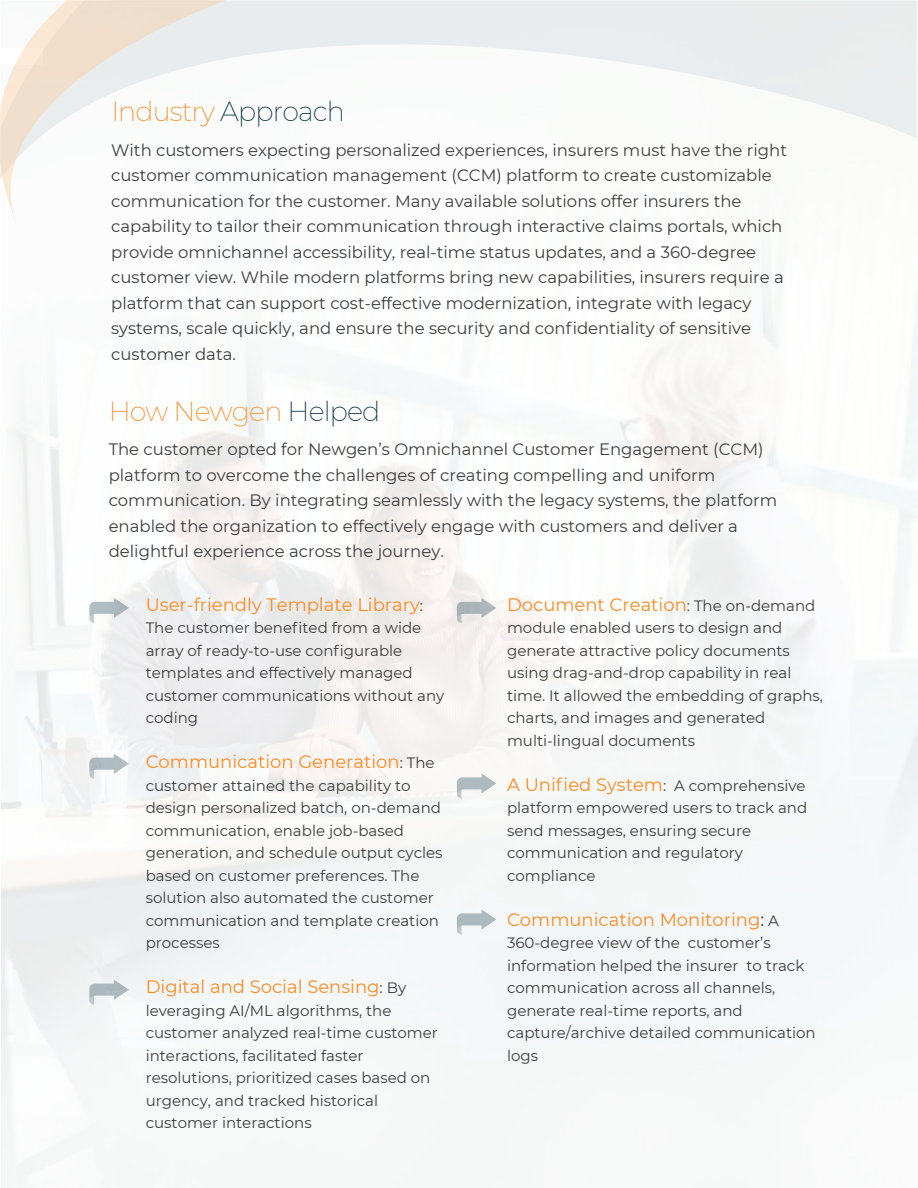
<style>
.page{position:relative;width:918px;height:1188px;background:#fff}
.page>*{position:absolute;margin:0;border:0;box-sizing:border-box;transform-origin:0 0}
.t1{font:200 27px "Montserrat";letter-spacing:-.03em;color:#fb8b23}
.t2{font:18px "Montserrat";color:#fb8b23}
.t3{font:16.5px/25.5px "Montserrat";color:#3d3d3d}
.t4{font:15px/22.5px "Montserrat";color:#3d3d3d}
.s1{color:#0c3444}
.s2{font-size:15px;color:#3d3d3d}
.s3{font-size:18px;color:#fb8b23}
.s4{color:#3d3d3d}
</style>
<div class="page">
<svg style="left:89px;top:598px;width:40px;height:25px"></svg>
<svg style="left:89px;top:754px;width:40px;height:25px"></svg>
<svg style="left:457px;top:598px;width:39px;height:25px"></svg>
<svg style="left:457px;top:773px;width:39px;height:25px"></svg>
<svg style="left:457px;top:909px;width:39px;height:25px"></svg>
<svg style="left:89px;top:980px;width:40px;height:25px"></svg>
<svg style="left:1px;top:0;width:916px;height:280px"></svg>
<svg style="left:0;top:0;width:344px;height:229px"></svg>
<h1 class="t1" style="left:111px;top:93px;width:235px">Industry <span class="s1">Approach</span></h1>
<p class="t3" style="left:111px;top:136px;width:677px">With customers expecting personalized experiences, insurers must have the right customer communication management (CCM) platform to create customizable communication for the customer. Many available solutions offer insurers the capability to tailor their communication through interactive claims portals, which provide omnichannel accessibility, real-time status updates, and a 360-degree customer view. While modern platforms bring new capabilities, insurers require a platform that can support cost-effective modernization, integrate with legacy systems, scale quickly, and ensure the security and confidentiality of sensitive customer data.</p>
<h1 class="t1" style="left:109px;top:393px;width:273px">How Newgen <span class="s1">Helped</span></h1>
<p class="t3" style="left:109px;top:436px;width:670px">The customer opted for Newgen’s Omnichannel Customer Engagement (CCM) platform to overcome the challenges of creating compelling and uniform communication. By integrating seamlessly with the legacy systems, the platform enabled the organization to effectively engage with customers and deliver a delightful experience across the journey.</p>
<p class="t2" style="left:146px;top:592px;width:279px">User-friendly Template Library<span class="s2">:</span></p>
<p class="t4" style="left:146px;top:616px;width:300px">The customer benefited from a wide array of ready-to-use configurable templates and effectively managed customer communications without any coding</p>
<p class="t2" style="left:146px;top:749px;width:290px">Communication Generation<span class="s2">: The</span></p>
<p class="t4" style="left:146px;top:773px;width:298px">customer attained the capability to design personalized batch, on-demand communication, enable job-based generation, and schedule output cycles based on customer preferences. The solution also automated the customer communication and template creation processes</p>
<p class="t2" style="left:146px;top:974px;width:262px">Digital and Social Sensing<span class="s2">: By</span></p>
<p class="t4" style="left:146px;top:998px;width:294px">leveraging AI/ML algorithms, the customer analyzed real-time customer interactions, facilitated faster resolutions, prioritized cases based on urgency, and tracked historical customer interactions</p>
<p class="t2" style="left:507px;top:592px;width:310px">Document Creation<span class="s2">: The on-demand</span></p>
<p class="t4" style="left:507px;top:616px;width:318px">module enabled users to design and generate attractive policy documents using drag-and-drop capability in real time. It allowed the embedding of graphs, charts, and images and generated multi-lingual documents</p>
<p class="t4" style="left:507px;top:773px;width:302px"><span class="s3">A Unified System</span>: A comprehensive platform empowered users to track and send messages, ensuring secure communication and regulatory compliance</p>
<p class="t2" style="left:507px;top:907px;width:273px">Communication Monitoring<span class="s4">:</span> <span class="s2">A</span></p>
<p class="t4" style="left:507px;top:931px;width:310px">360-degree view of the customer’s information helped the insurer to track communication across all channels, generate real-time reports, and capture/archive detailed communication logs</p>
</div>
